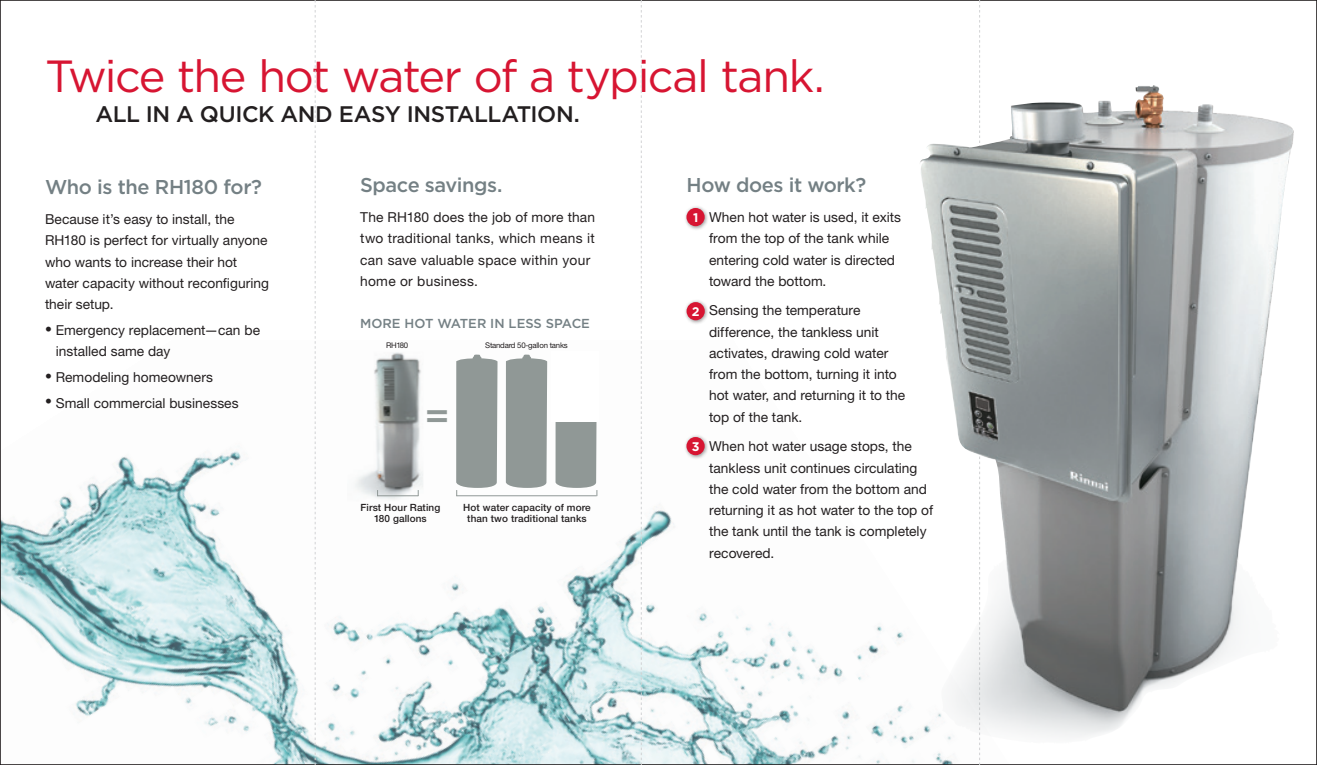
<style>
.page{position:relative;width:1317px;height:765px;background:#fff}
.page>*{position:absolute;margin:0;border:0;box-sizing:border-box;transform-origin:0 0}
.t1{font:45px "Gotham";letter-spacing:-.035em;color:#d71532}
.t2{font:500 39px "Helvetica Neue LT Std";color:#909896}
.t3{font:500 22.5px "Gotham";letter-spacing:-.02em;color:#231f20}
.t4{font:500 20px "Gotham";letter-spacing:-.02em;color:#748084}
.t5{font:13.75px/21.2px "Helvetica Neue LT Std";color:#231f20}
.t6{font:13.75px/21.2px "Helvetica Neue LT Std";letter-spacing:.02em;color:#231f20}
.t7{font:500 13px "Gotham";color:#748084}
.t8{font:700 12.5px "Gotham";color:#fff}
.t9{font:500 10px/11.2px "Helvetica Neue LT Std";letter-spacing:.01em;color:#231f20;text-align:center}
.t10{font:7.75px "Helvetica Neue LT Std";letter-spacing:-.03em;color:#231f20}
</style>
<div class="page">
<img style="left:2px;top:341px;width:951px;height:422px">
<img style="left:347px;top:352px;width:76px;height:149px">
<hr style="left:377px;top:495px;width:41px;height:1px;background:#909896">
<hr style="left:456px;top:495px;width:140px;height:1px;background:#909896">
<svg style="left:555px;top:422px;width:42px;height:74px;background:#9fa6a4"></svg>
<div style="left:551px;top:351px;width:48px;height:71px;background:#fff"></div>
<svg style="left:456px;top:354px;width:42px;height:142px;background:#9ca3a1"></svg>
<svg style="left:506px;top:354px;width:42px;height:134px;background:#979e9d"></svg>
<div style="left:683px;top:205px;width:26px;height:26px;background:#231f20;opacity:.5"></div>
<div style="left:686px;top:208px;width:18px;height:18px;background:#d71532;border-radius:50%"></div>
<div style="left:683px;top:299px;width:26px;height:26px;background:#231f20;opacity:.5"></div>
<div style="left:686px;top:302px;width:18px;height:18px;background:#d71532;border-radius:50%"></div>
<div style="left:683px;top:434px;width:26px;height:26px;background:#231f20;opacity:.5"></div>
<div style="left:686px;top:437px;width:18px;height:18px;background:#d71532;border-radius:50%"></div>
<svg style="left:315px;top:0;width:1px;height:765px"></svg>
<svg style="left:641px;top:0;width:1px;height:765px"></svg>
<svg style="left:979px;top:0;width:1px;height:765px"></svg>
<img style="left:914px;top:85px;width:376px;height:658px">
<p class="t1" style="left:45px;top:48px;width:781px">Twice the hot water of a typical tank.</p>
<p class="t3" style="left:95px;top:100px;width:486px">ALL IN A QUICK AND EASY INSTALLATION.</p>
<p class="t4" style="left:45px;top:174px;width:218px">Who is the RH180 for?</p>
<p class="t5" style="left:45px;top:208px;width:225px">Because it’s easy to install, the<br>RH180 is perfect for virtually anyone who wants to increase their hot water capacity without reconfiguring their setup.</p>
<p class="t5" style="left:56px;top:319px;width:206px;text-indent:-11px">• Emergency replacement—can be installed same day</p>
<p class="t5" style="left:45px;top:366px;width:169px">• Remodeling homeowners</p>
<p class="t5" style="left:45px;top:392px;width:195px">• Small commercial businesses</p>
<p class="t4" style="left:686px;top:172px;width:181px">How does it work?</p>
<p class="t5" style="left:709px;top:206px;width:193px">When hot water is used, it exits from the top of the tank while entering cold water is directed toward the bottom.</p>
<p class="t5" style="left:709px;top:300px;width:197px">Sensing the temperature difference, the tankless unit activates, drawing cold water from the bottom, turning it into hot water, and returning it to the top of the tank.</p>
<p class="t5" style="left:709px;top:436px;width:225px">When hot water usage stops, the tankless unit continues circulating the cold water from the bottom and returning it as hot water to the top of the tank until the tank is completely recovered.</p>
<p class="t4" style="left:360px;top:172px;width:144px">Space savings.</p>
<p class="t6" style="left:360px;top:206px;width:236px">The RH180 does the job of more than two traditional tanks, which means it can save valuable space within your home or business.</p>
<p class="t8" style="left:693px;top:209px;width:7px">1</p>
<p class="t8" style="left:691px;top:303px;width:9px">2</p>
<p class="t7" style="left:360px;top:315px;width:231px">MORE HOT WATER IN LESS SPACE</p>
<p class="t10" style="left:386px;top:340px;width:24px">RH180</p>
<p class="t10" style="left:485px;top:340px;width:84px">Standard 50-gallon tanks</p>
<p class="t2" style="left:425px;top:389px;width:25px">=</p>
<p class="t8" style="left:691px;top:438px;width:9px">3</p>
<p class="t9" style="left:360px;top:502px;width:81px">First Hour Rating<br>180 gallons</p>
<p class="t9" style="left:463px;top:502px;width:129px">Hot water capacity of more than two traditional tanks</p>
</div>
